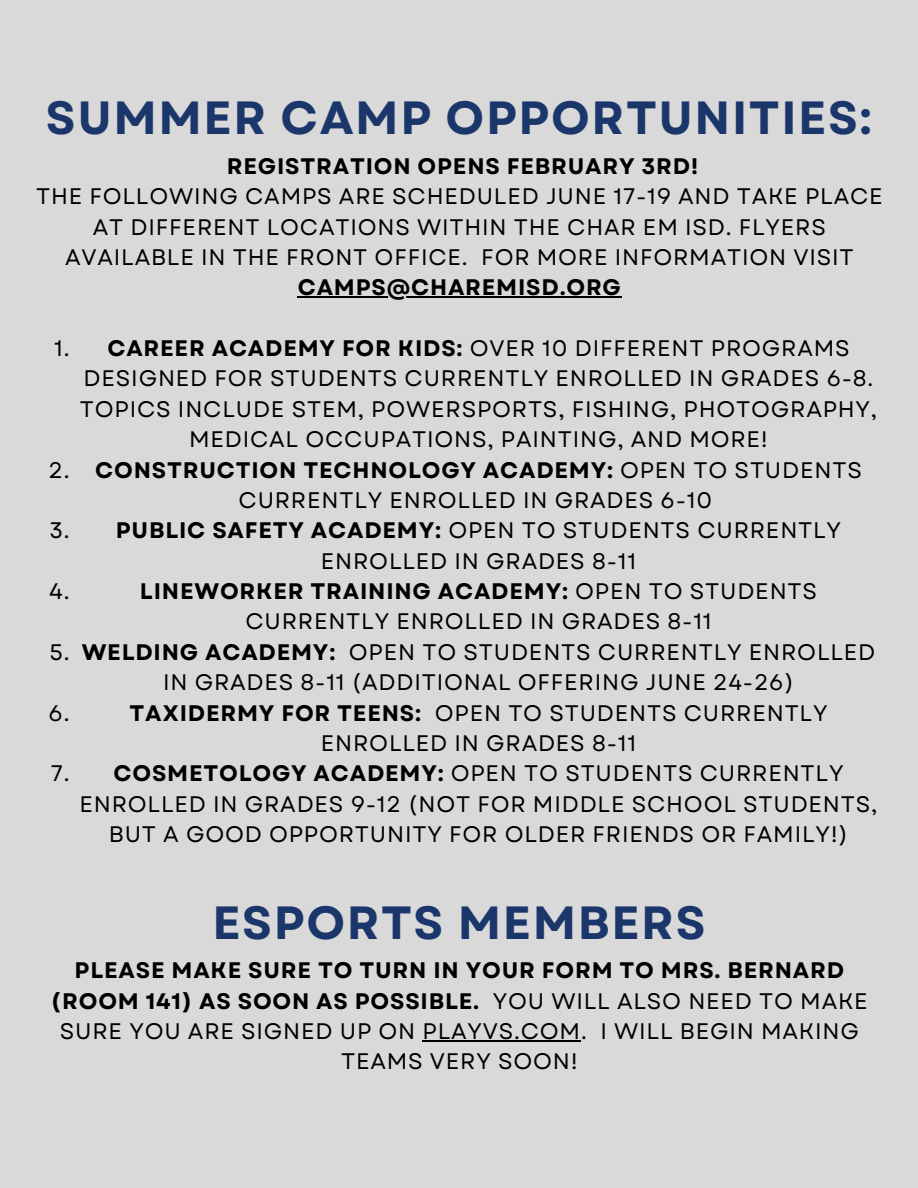
<style>
.page{position:relative;width:918px;height:1188px;background:#d9d9d9}
.page>*{position:absolute;margin:0;border:0;box-sizing:border-box;transform-origin:0 0}
.t1{font:700 46.5px "Garet";letter-spacing:.035em;color:#1b366a}
.t2{font:22.5px/30.3px "Garet";letter-spacing:.035em;color:#000;text-align:center}
.t3{font:700 22.5px "Garet";letter-spacing:.035em;color:#000}
.s1{font-weight:700}
.s2{font-weight:400}
</style>
<div class="page">
<hr style="left:298px;top:296px;width:324px;height:2px;background:#000">
<hr style="left:423px;top:1040px;width:158px;height:1px;background:#000">
<h1 class="t1" style="left:46px;top:85px;width:828px">SUMMER CAMP OPPORTUNITIES:</h1>
<h1 class="t2" style="left:36px;top:151px;width:848px"><span class="s1">REGISTRATION OPENS FEBRUARY 3RD!<br></span>THE FOLLOWING CAMPS ARE SCHEDULED JUNE 17-19 AND TAKE PLACE AT DIFFERENT LOCATIONS WITHIN THE CHAR EM ISD. FLYERS AVAILABLE IN THE FRONT OFFICE. FOR MORE INFORMATION VISIT</h1>
<p class="t3" style="left:298px;top:271px;width:325px">CAMPS@CHAREMISD.ORG</p>
<p class="t2" style="left:80px;top:333px;width:799px"><span class="s1">CAREER ACADEMY FOR KIDS:</span> OVER 10 DIFFERENT PROGRAMS DESIGNED FOR STUDENTS CURRENTLY ENROLLED IN GRADES 6-8.<br>TOPICS INCLUDE STEM, POWERSPORTS, FISHING, PHOTOGRAPHY, MEDICAL OCCUPATIONS, PAINTING, AND MORE!</p>
<p class="t2" style="left:54px;top:333px;width:17px">1.</p>
<p class="t2" style="left:49px;top:455px;width:23px">2.</p>
<p class="t3" style="left:95px;top:453px;width:768px">CONSTRUCTION TECHNOLOGY ACADEMY: <span class="s2">OPEN TO STUDENTS</span></p>
<p class="t2" style="left:239px;top:485px;width:475px">CURRENTLY ENROLLED IN GRADES 6-10</p>
<p class="t2" style="left:49px;top:515px;width:22px">3.</p>
<p class="t2" style="left:116px;top:515px;width:727px"><span class="s1">PUBLIC SAFETY ACADEMY:</span> OPEN TO STUDENTS CURRENTLY<br>ENROLLED IN GRADES 8-11</p>
<p class="t2" style="left:49px;top:576px;width:22px">4.</p>
<p class="t2" style="left:140px;top:576px;width:679px"><span class="s1">LINEWORKER TRAINING ACADEMY:</span> OPEN TO STUDENTS<br>CURRENTLY ENROLLED IN GRADES 8-11</p>
<p class="t2" style="left:50px;top:637px;width:22px">5.</p>
<p class="t2" style="left:82px;top:637px;width:795px"><span class="s1">WELDING ACADEMY:</span> OPEN TO STUDENTS CURRENTLY ENROLLED<br>IN GRADES 8-11 (ADDITIONAL OFFERING JUNE 24-26)</p>
<p class="t2" style="left:49px;top:698px;width:22px">6.</p>
<p class="t2" style="left:129px;top:698px;width:700px"><span class="s1">TAXIDERMY FOR TEENS:</span> OPEN TO STUDENTS CURRENTLY<br>ENROLLED IN GRADES 8-11</p>
<p class="t2" style="left:51px;top:758px;width:20px">7.</p>
<p class="t2" style="left:80px;top:758px;width:799px"><span class="s1">COSMETOLOGY ACADEMY:</span> OPEN TO STUDENTS CURRENTLY<br>ENROLLED IN GRADES 9-12 (NOT FOR MIDDLE SCHOOL STUDENTS,<br>BUT A GOOD OPPORTUNITY FOR OLDER FRIENDS OR FAMILY!)</p>
<h1 class="t1" style="left:212px;top:889px;width:495px">ESPORTS MEMBERS</h1>
<h1 class="t2" style="left:51px;top:955px;width:818px"><span class="s1">PLEASE MAKE SURE TO TURN IN YOUR FORM TO MRS. BERNARD (ROOM 141) AS SOON AS POSSIBLE.</span> YOU WILL ALSO NEED TO MAKE SURE YOU ARE SIGNED UP ON PLAYVS.COM. I WILL BEGIN MAKING TEAMS VERY SOON!</h1>
</div>
